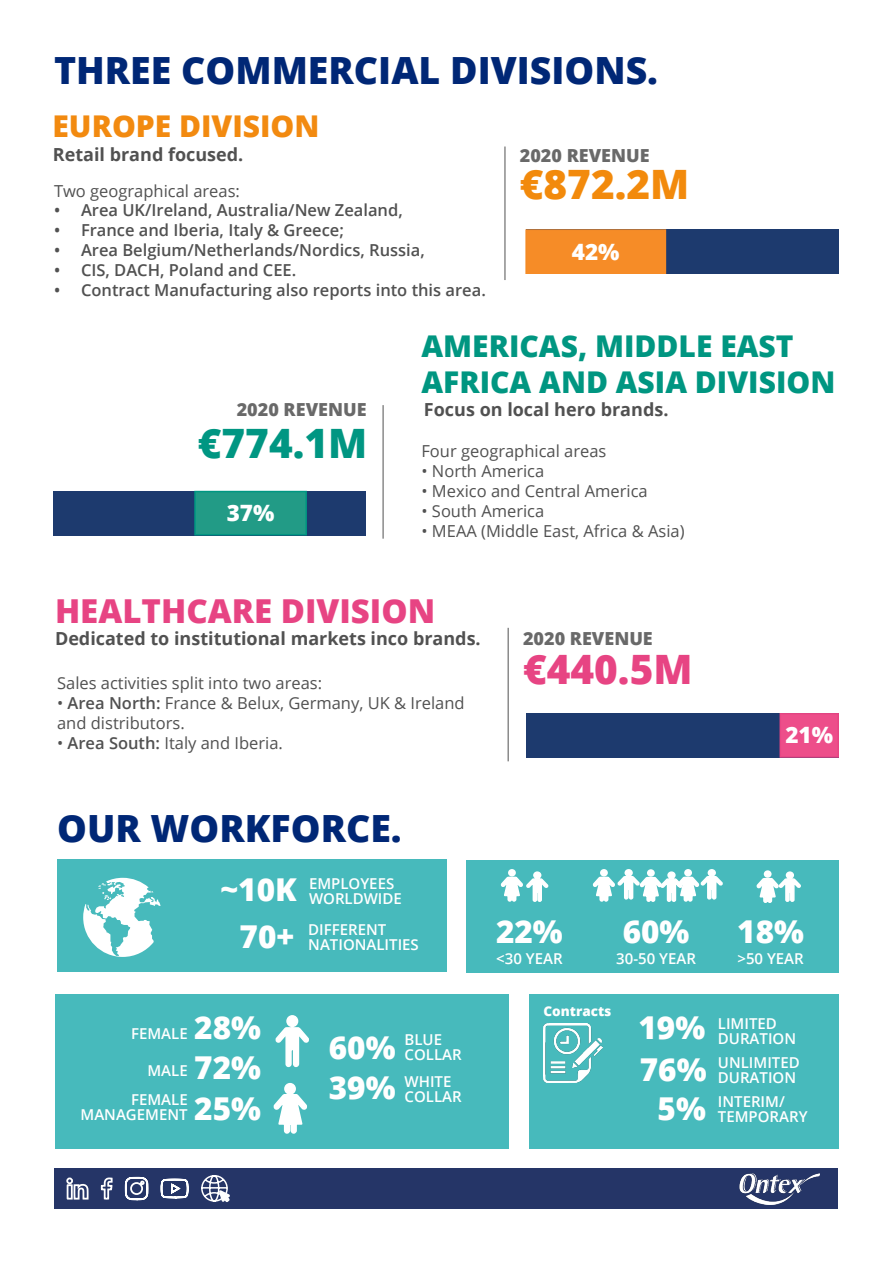
<style>
.page{position:relative;width:893px;height:1263px;background:#fff}
.page>*{position:absolute;margin:0;border:0;box-sizing:border-box;transform-origin:0 0}
.t1{font:800 40.5px "Open Sans";color:#f28a0c}
.t2{font:800 40.5px "Open Sans";color:#009682}
.t3{font:800 40.5px "Open Sans";color:#e74483}
.t4{font:800 37.5px "Open Sans";color:#002776}
.t5{font:800 33px "Open Sans";color:#e74483}
.t6{font:800 31.5px "Open Sans";color:#fff}
.t7{font:800 30px "Open Sans";color:#009681}
.t8{font:800 30px "Open Sans";color:#f28a10}
.t9{font:800 22.5px "Open Sans";color:#fff}
.t10{font:700 18px "Open Sans";color:#515151}
.t11{font:800 18px "Open Sans";color:#696969}
.t12{font:16.5px "Open Sans";color:#515151}
.t13{font:600 16.5px "Open Sans";color:#515151}
.t14{font:600 15px/15px "Open Sans";color:#fff}
.t15{font:800 13.5px "Open Sans";color:#fff}
.s1{font-weight:600}
.s2{color:#fff}
</style>
<div class="page">
<div style="left:467px;top:860px;width:372px;height:113px;background:#47babc"></div>
<div style="left:529px;top:994px;width:310px;height:154px;background:#47babc"></div>
<div style="left:57px;top:859px;width:389px;height:113px;background:#47babc"></div>
<div style="left:55px;top:994px;width:453px;height:154px;background:#47babc"></div>
<svg style="left:83px;top:878px;width:78px;height:79px"></svg>
<svg style="left:275px;top:1015px;width:34px;height:53px"></svg>
<div style="left:285px;top:1084px;width:10px;height:10px;background:#fff;border-radius:50%"></div>
<div style="left:284px;top:1083px;width:12px;height:12px;border:2px solid #fff;border-radius:50%"></div>
<svg style="left:273px;top:1093px;width:34px;height:41px"></svg>
<img style="left:543px;top:1024px;width:59px;height:59px">
<hr style="left:505px;top:147px;width:1px;height:133px;background:#515151">
<hr style="left:383px;top:405px;width:1px;height:134px;background:#515151">
<hr style="left:508px;top:628px;width:1px;height:133px;background:#515151">
<div style="left:526px;top:229px;width:313px;height:45px;background:#1d3a6e"></div>
<div style="left:525px;top:229px;width:141px;height:45px;background:#f68c27;border:2px solid #f68c27"></div>
<div style="left:53px;top:491px;width:313px;height:44px;background:#1d3a6e"></div>
<div style="left:194px;top:491px;width:113px;height:44px;background:#229b86;border:2px solid #009782"></div>
<div style="left:526px;top:713px;width:313px;height:45px;background:#1d3a6e"></div>
<div style="left:779px;top:713px;width:60px;height:45px;background:#ed4e8a;border:2px solid #e84684"></div>
<div style="left:55px;top:1168px;width:783px;height:41px;background:#253567"></div>
<svg style="left:100px;top:1177px;width:13px;height:23px"></svg>
<svg style="left:160px;top:1178px;width:29px;height:21px"></svg>
<svg style="left:66px;top:1177px;width:23px;height:23px"></svg>
<svg style="left:201px;top:1175px;width:29px;height:27px"></svg>
<svg style="left:124px;top:1148px;width:26px;height:53px"></svg>
<img style="left:739px;top:1173px;width:81px;height:31px">
<div style="left:508px;top:869px;width:8px;height:7px;border:2px solid #fff;border-radius:50%"></div>
<svg style="left:500px;top:870px;width:49px;height:32px"></svg>
<div style="left:764px;top:870px;width:8px;height:8px;border:2px solid #fff;border-radius:50%"></div>
<svg style="left:756px;top:871px;width:45px;height:32px"></svg>
<svg style="left:592px;top:869px;width:131px;height:33px"></svg>
<p class="t4" style="left:54px;top:42px;width:606px">THREE COMMERCIAL DIVISIONS.</p>
<p class="t8" style="left:52px;top:103px;width:269px">EUROPE DIVISION</p>
<p class="t10" style="left:53px;top:142px;width:192px">Retail brand focused.</p>
<p class="t12" style="left:54px;top:179px;width:187px">Two geographical areas:</p>
<p class="t13" style="left:54px;top:199px;width:350px">• Area UK/Ireland, Australia/New Zealand,</p>
<p class="t13" style="left:54px;top:219px;width:291px">• France and Iberia, Italy &amp; Greece;</p>
<p class="t13" style="left:54px;top:239px;width:372px">• Area Belgium/Netherlands/Nordics, Russia,</p>
<p class="t13" style="left:54px;top:258px;width:244px">• CIS, DACH, Poland and CEE.</p>
<p class="t13" style="left:54px;top:278px;width:433px">• Contract Manufacturing also reports into this area.</p>
<p class="t11" style="left:520px;top:141px;width:131px">2020 REVENUE</p>
<p class="t1" style="left:520px;top:154px;width:171px">€872.2M</p>
<p class="t9" style="left:572px;top:235px;width:49px">42%</p>
<p class="t11" style="left:237px;top:395px;width:131px">2020 REVENUE</p>
<p class="t2" style="left:198px;top:412px;width:171px">€774.1M</p>
<p class="t9" style="left:227px;top:495px;width:49px">37%</p>
<p class="t7" style="left:421px;top:323px;width:374px">AMERICAS, MIDDLE EAST</p>
<p class="t7" style="left:421px;top:359px;width:415px">AFRICA AND ASIA DIVISION</p>
<p class="t10" style="left:424px;top:397px;width:246px">Focus on local hero brands.</p>
<p class="t12" style="left:421px;top:440px;width:186px">Four geographical areas</p>
<p class="t12" style="left:421px;top:460px;width:124px">• North America</p>
<p class="t12" style="left:421px;top:480px;width:228px">• Mexico and Central America</p>
<p class="t12" style="left:421px;top:499px;width:124px">• South America</p>
<p class="t12" style="left:421px;top:519px;width:265px">• MEAA (Middle East, Africa &amp; Asia)</p>
<p class="t5" style="left:55px;top:586px;width:382px">HEALTHCARE DIVISION</p>
<p class="t10" style="left:55px;top:625px;width:427px">Dedicated to institutional markets inco brands.</p>
<p class="t12" style="left:57px;top:672px;width:267px">Sales activities split into two areas:</p>
<p class="t12" style="left:57px;top:692px;width:409px">• <span class="s1">Area North:</span> France &amp; Belux, Germany, UK &amp; Ireland</p>
<p class="t12" style="left:57px;top:712px;width:129px">and distributors.</p>
<p class="t12" style="left:57px;top:731px;width:227px">• <span class="s1">Area South:</span> Italy and Iberia.</p>
<p class="t11" style="left:523px;top:624px;width:131px">2020 REVENUE</p>
<p class="t3" style="left:523px;top:638px;width:171px">€440.5M</p>
<p class="t9" style="left:785px;top:718px;width:49px">21%</p>
<p class="t4" style="left:57px;top:800px;width:521px">OUR WORKFORCE. <span class="s2">PROFILE.</span></p>
<p class="t6" style="left:220px;top:866px;width:78px">~10K</p>
<p class="t6" style="left:240px;top:912px;width:56px">70+</p>
<p class="t14" style="left:308px;top:922px;width:112px">DIFFERENT<br>NATIONALITIES</p>
<p class="t14" style="left:309px;top:875px;width:94px">EMPLOYEES<br>WORLDWIDE</p>
<p class="t6" style="left:496px;top:907px;width:68px">22%</p>
<p class="t6" style="left:623px;top:907px;width:68px">60%</p>
<p class="t6" style="left:737px;top:907px;width:68px">18%</p>
<p class="t14" style="left:131px;top:1025px;width:58px">FEMALE</p>
<p class="t14" style="left:147px;top:1063px;width:42px">MALE</p>
<p class="t6" style="left:194px;top:1004px;width:68px">28%</p>
<p class="t6" style="left:194px;top:1043px;width:68px">72%</p>
<p class="t14" style="left:131px;top:1092px;width:58px">FEMALE</p>
<p class="t14" style="left:81px;top:1107px;width:109px">MANAGEMENT</p>
<p class="t6" style="left:194px;top:1085px;width:68px">25%</p>
<p class="t6" style="left:329px;top:1024px;width:68px">60%</p>
<p class="t6" style="left:329px;top:1064px;width:68px">39%</p>
<p class="t14" style="left:405px;top:1031px;width:39px">BLUE</p>
<p class="t14" style="left:405px;top:1046px;width:59px">COLLAR</p>
<p class="t14" style="left:405px;top:1073px;width:48px">WHITE</p>
<p class="t14" style="left:405px;top:1088px;width:59px">COLLAR</p>
<p class="t14" style="left:496px;top:951px;width:68px">&lt;30 YEAR</p>
<p class="t14" style="left:616px;top:951px;width:81px">30-50 YEAR</p>
<p class="t14" style="left:737px;top:951px;width:68px">&gt;50 YEAR</p>
<p class="t15" style="left:543px;top:1000px;width:70px">Contracts</p>
<p class="t6" style="left:638px;top:1003px;width:68px">19%</p>
<p class="t6" style="left:640px;top:1045px;width:68px">76%</p>
<p class="t6" style="left:658px;top:1084px;width:50px">5%</p>
<p class="t14" style="left:718px;top:1015px;width:60px">LIMITED</p>
<p class="t14" style="left:718px;top:1030px;width:80px">DURATION</p>
<p class="t14" style="left:718px;top:1055px;width:83px">UNLIMITED</p>
<p class="t14" style="left:718px;top:1070px;width:80px">DURATION</p>
<p class="t14" style="left:718px;top:1094px;width:69px">INTERIM/</p>
<p class="t14" style="left:718px;top:1109px;width:91px">TEMPORARY</p>
</div>
